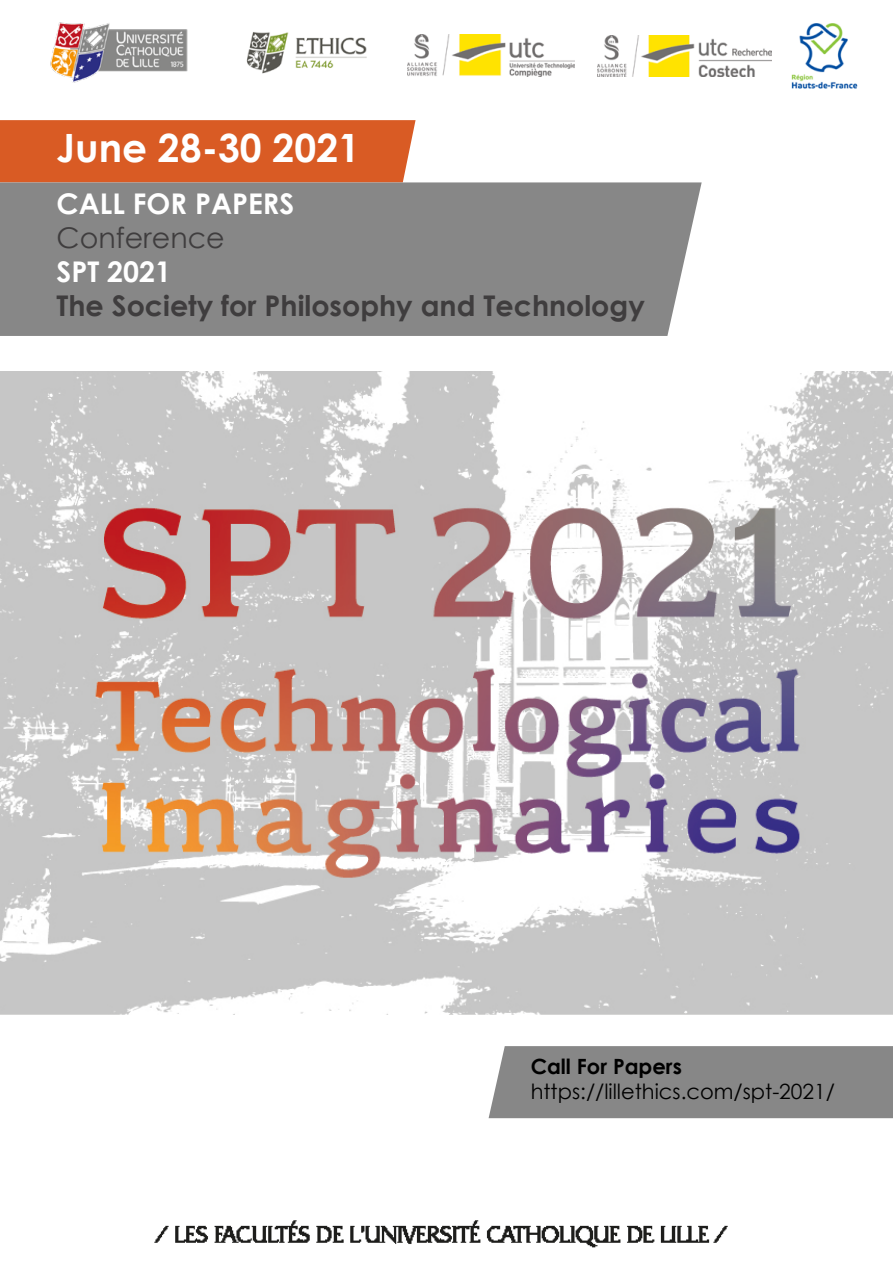
<style>
.page{position:relative;width:893px;height:1263px;background:#fff}
.page>*{position:absolute;margin:0;border:0;box-sizing:border-box;transform-origin:0 0}
.t1{font:700 39px "Century Gothic";color:#fff}
.t2{font:700 28.5px "Century Gothic";color:#3f3d3e}
.t3{font:700 28.5px "Century Gothic";color:#fff}
.t4{font:28.5px "Century Gothic";color:#3f3d3e}
.t5{font:21px "Century Gothic";color:#000}
.t6{font:700 21px "Century Gothic";color:#000}
</style>
<div class="page">
<div style="left:489px;top:1046px;width:404px;height:72px;background:#878787"></div>
<img style="left:154px;top:1220px;width:574px;height:28px">
<div style="left:0;top:120px;width:416px;height:62px;background:#d95b24"></div>
<div style="left:0;top:182px;width:702px;height:154px;background:#878787"></div>
<img style="left:246px;top:32px;width:121px;height:42px">
<img style="left:791px;top:23px;width:67px;height:66px">
<img style="left:407px;top:34px;width:167px;height:43px">
<img style="left:598px;top:35px;width:174px;height:41px">
<img style="left:50px;top:22px;width:138px;height:61px">
<img style="left:0;top:371px;width:893px;height:643px">
<h1 class="t1" style="left:57px;top:119px;width:305px">June 28-30 2021</h1>
<p class="t3" style="left:57px;top:182px;width:239px">CALL FOR PAPERS</p>
<p class="t4" style="left:57px;top:218px;width:170px">Conference</p>
<p class="t3" style="left:57px;top:250px;width:116px">SPT 2021</p>
<p class="t2" style="left:57px;top:284px;width:590px">The Society for Philosophy and Technology</p>
<p class="t6" style="left:531px;top:1050px;width:153px">Call For Papers</p>
<p class="t5" style="left:531px;top:1076px;width:306px">https://lillethics.com/spt-2021/</p>
</div>
